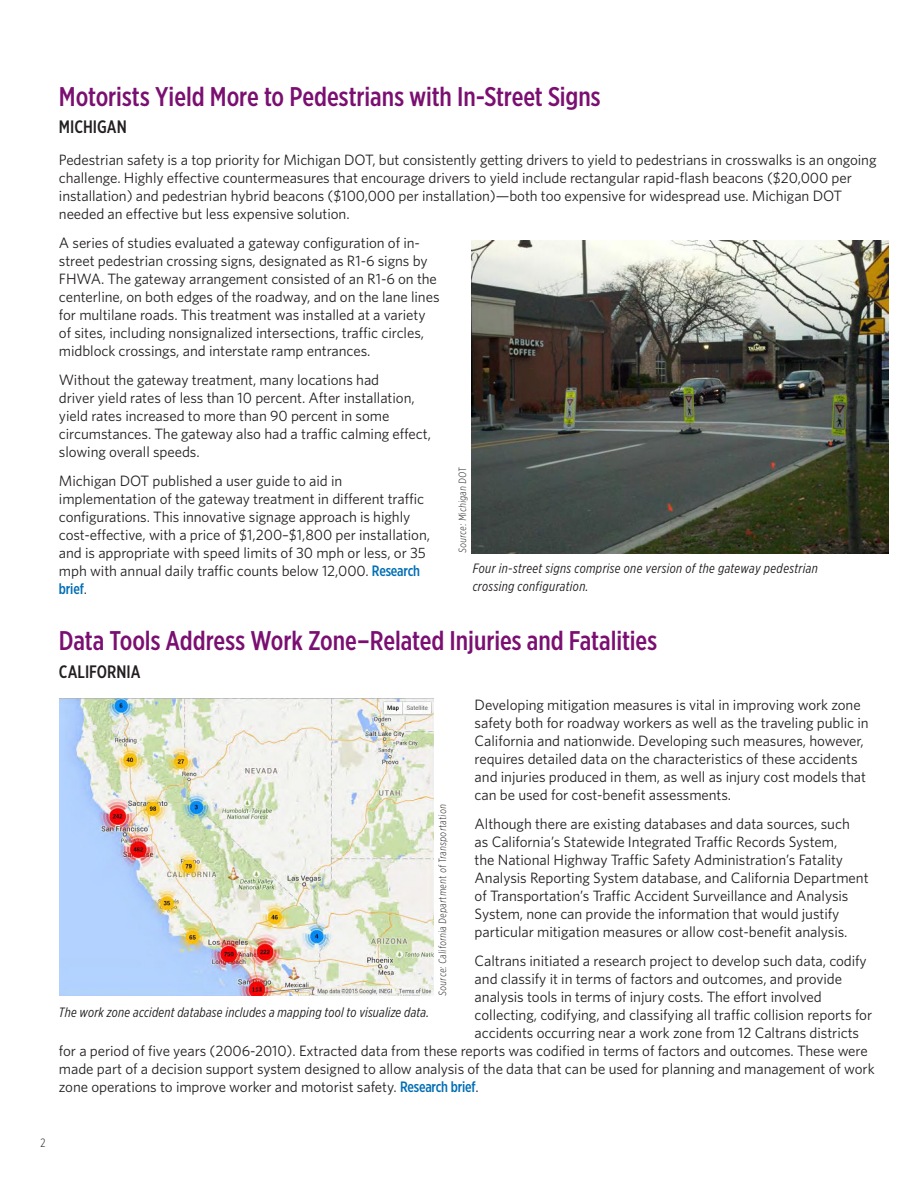
<style>
.page{position:relative;width:918px;height:1188px;background:#fff}
.page>*{position:absolute;margin:0;border:0;box-sizing:border-box;transform-origin:0 0}
.ProjectTitle{font:500 27px "Gotham X Narrow";color:#7b0f71}
.ProjectTitle-2{font:500 18px "Gotham X Narrow";color:#231f20}
.Project_Body{font:15px/18px "Whitney";letter-spacing:-.005em;color:#231f20}
.t1{font:italic 13.5px/18px "Gotham X Narrow";letter-spacing:.02em;color:#231f20}
.t2{font:300 12px "Gotham X Narrow";color:#231f20}
.IntroParagraph_-_dro{font:300 10.5px "Gotham X Narrow";color:#231f20}
.s1{font-family:"Gotham X Narrow";font-weight:500;color:#006eb4}
</style>
<div class="page">
<img style="left:471px;top:240px;width:418px;height:313px">
<img style="left:59px;top:699px;width:375px;height:297px">
<p class="ProjectTitle" style="left:59px;top:80px;width:543px">Motorists Yield More to Pedestrians with In-Street Signs</p>
<p class="ProjectTitle-2" style="left:59px;top:116px;width:69px">MICHIGAN</p>
<p class="Project_Body" style="left:59px;top:151px;width:819px">Pedestrian safety is a top priority for Michigan DOT, but consistently getting drivers to yield to pedestrians in crosswalks is an ongoing challenge. Highly effective countermeasures that encourage drivers to yield include rectangular rapid-flash beacons ($20,000 per installation) and pedestrian hybrid beacons ($100,000 per installation)—both too expensive for widespread use. Michigan DOT needed an effective but less expensive solution.</p>
<p class="Project_Body" style="left:59px;top:234px;width:382px">A series of studies evaluated a gateway configuration of in&shy;street pedestrian crossing signs, designated as R1-6 signs by FHWA. The gateway arrangement consisted of an R1-6 on the centerline, on both edges of the roadway, and on the lane lines for multilane roads. This treatment was installed at a variety of sites, including nonsignalized intersections, traffic circles, midblock crossings, and interstate ramp entrances.</p>
<p class="Project_Body" style="left:59px;top:370px;width:374px">Without the gateway treatment, many locations had<br>driver yield rates of less than 10 percent. After installation, yield rates increased to more than 90 percent in some circumstances. The gateway also had a traffic calming effect, slowing overall speeds.</p>
<p class="Project_Body" style="left:59px;top:471px;width:373px">Michigan DOT published a user guide to aid in implementation of the gateway treatment in different traffic configurations. This innovative signage approach is highly cost-effective, with a price of $1,200–$1,800 per installation, and is appropriate with speed limits of 30 mph or less, or 35 mph with annual daily traffic counts below 12,000. <span class="s1">Research brief</span>.</p>
<p class="IntroParagraph_-_dro" style="left:456px;top:553px;width:88px;rotate:-90deg">Source: Michigan DOT</p>
<p class="t1" style="left:473px;top:559px;width:347px">Four in-street signs comprise one version of the gateway pedestrian crossing configuration.</p>
<p class="ProjectTitle" style="left:59px;top:625px;width:600px">Data Tools Address Work Zone–Related Injuries and Fatalities</p>
<p class="ProjectTitle-2" style="left:59px;top:661px;width:83px">CALIFORNIA</p>
<p class="Project_Body" style="left:475px;top:696px;width:396px">Developing mitigation measures is vital in improving work zone safety both for roadway workers as well as the traveling public in California and nationwide. Developing such measures, however, requires detailed data on the characteristics of these accidents and injuries produced in them, as well as injury cost models that can be used for cost-benefit assessments.</p>
<p class="Project_Body" style="left:475px;top:814px;width:395px">Although there are existing databases and data sources, such<br>as California’s Statewide Integrated Traffic Records System,<br>the National Highway Traffic Safety Administration’s Fatality Analysis Reporting System database, and California Department of Transportation’s Traffic Accident Surveillance and Analysis System, none can provide the information that would justify particular mitigation measures or allow cost-benefit analysis.</p>
<p class="Project_Body" style="left:475px;top:951px;width:394px">Caltrans initiated a research project to develop such data, codify</p>
<p class="Project_Body" style="left:475px;top:969px;width:369px">and classify it in terms of factors and outcomes, and provide</p>
<p class="Project_Body" style="left:475px;top:987px;width:349px">analysis tools in terms of injury costs. The effort involved</p>
<p class="Project_Body" style="left:475px;top:1005px;width:399px">collecting, codifying, and classifying all traffic collision reports for</p>
<p class="Project_Body" style="left:475px;top:1023px;width:386px">accidents occurring near a work zone from 12 Caltrans districts</p>
<p class="Project_Body" style="left:59px;top:1041px;width:810px">for a period of five years (2006-2010). Extracted data from these reports was codified in terms of factors and outcomes. These were</p>
<p class="Project_Body" style="left:59px;top:1059px;width:817px">made part of a decision support system designed to allow analysis of the data that can be used for planning and management of work</p>
<p class="Project_Body" style="left:59px;top:1077px;width:421px">zone operations to improve worker and motorist safety. <span class="s1">Research brief</span>.</p>
<p class="IntroParagraph_-_dro" style="left:436px;top:996px;width:193px;rotate:-90deg">Source: California Department of Transportation</p>
<p class="t1" style="left:59px;top:1003px;width:372px">The work zone accident database includes a mapping tool to visualize data.</p>
<p class="t2" style="left:40px;top:1136px;width:7px">2</p>
</div>
